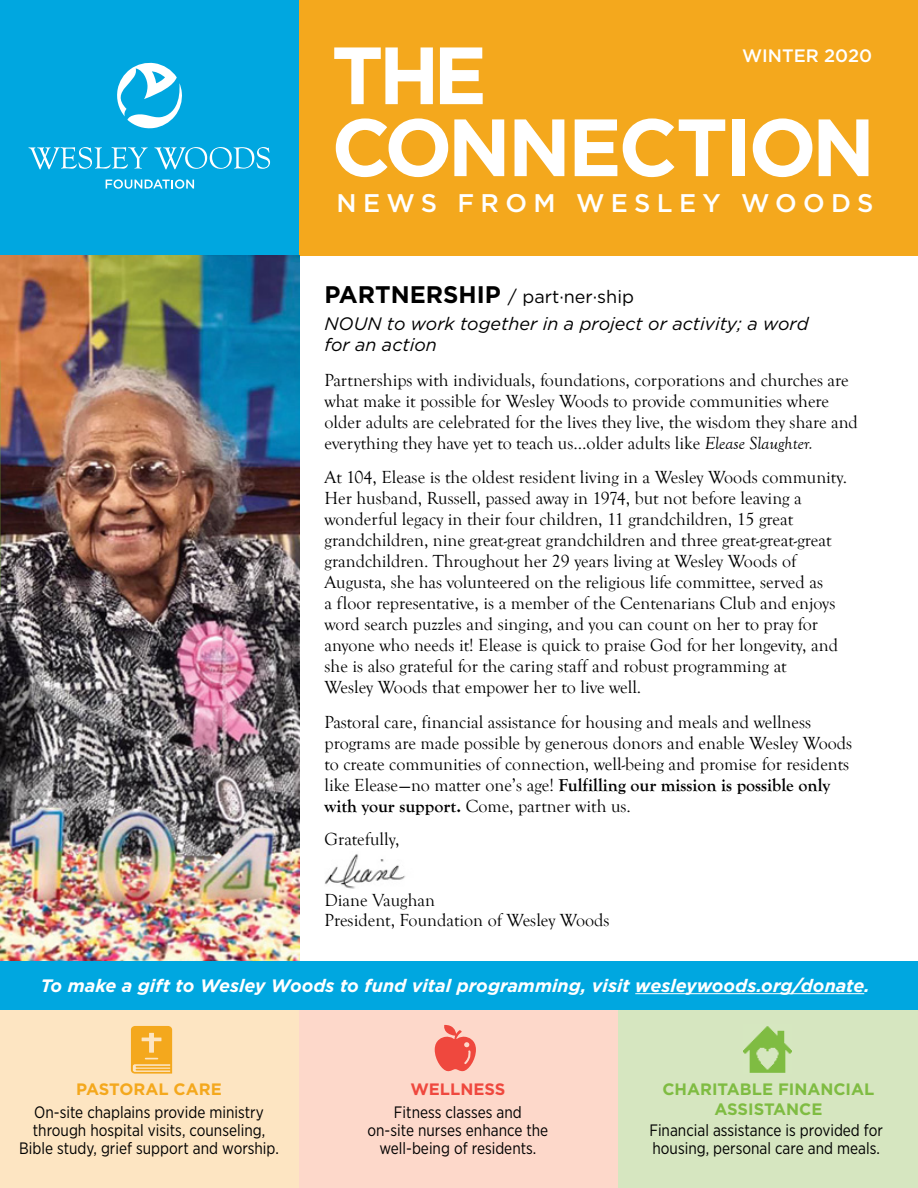
<style>
.page{position:relative;width:918px;height:1188px;background:#fff}
.page>*{position:absolute;margin:0;border:0;box-sizing:border-box;transform-origin:0 0}
.t1{font:700 81px/72px "Gotham";letter-spacing:-.04em;color:#fff}
.t2{font:500 25.5px "Gotham";letter-spacing:.25em;color:#fff}
.body_copy{font:18px/21px "Goudy Old Style T";color:#000}
.subtitle_to_header{font:italic 700 18px "Gotham";color:#fff}
.subtitle_to_header-2{font:italic 18px/21px "Gotham";color:#000}
.Headline_with_subtit{font:18px "Gotham";color:#000}
.t3{font:500 18px "Gotham";color:#fff}
.sidebar_body_black_1{font:16.5px/18px "Gotham Narrow";color:#000;text-align:center;scale:.95 1}
.sidebar_sub_centered{font:700 16.5px/19.5px "Gotham";color:#7fbc42;text-align:center}
.sidebar_sub_centered-2{font:700 16.5px "Gotham";color:#f4a81d}
.sidebar_sub_centered-3{font:700 16.5px "Gotham";color:#ef483e}
.s1{font-weight:700;font-size:24px}
.s2{font-style:italic}
.s3{font-weight:700}
</style>
<div class="page">
<div style="left:0;top:0;width:299px;height:255px;background:#00a7e0"></div>
<svg style="left:29px;top:147px;width:119px;height:23px"></svg>
<svg style="left:154px;top:147px;width:116px;height:23px"></svg>
<svg style="left:117px;top:63px;width:65px;height:66px"></svg>
<svg style="left:106px;top:179px;width:88px;height:10px"></svg>
<div style="left:299px;top:0;width:619px;height:255px;background:#f4a81d"></div>
<img style="left:324px;top:854px;width:82px;height:35px">
<img style="left:0;top:255px;width:299px;height:706px">
<div style="left:0;top:996px;width:299px;height:192px;background:#fde5c2"></div>
<div style="left:299px;top:967px;width:320px;height:221px;background:#fdd8ca"></div>
<div style="left:619px;top:967px;width:299px;height:221px;background:#d6e6c0"></div>
<img style="left:743px;top:1026px;width:49px;height:47px">
<svg style="left:435px;top:1025px;width:41px;height:47px"></svg>
<svg style="left:131px;top:1026px;width:41px;height:48px;background:#f5b33b"></svg>
<div style="left:0;top:961px;width:918px;height:49px;background:#00a7e0"></div>
<hr style="left:635px;top:993px;width:229px;height:1px;background:#fff">
<img style="left:0;top:566px;width:1px;height:321px">
<p class="t1" style="left:332px;top:39px;width:545px">THE<br>CONNECTION</p>
<p class="t3" style="left:742px;top:44px;width:132px">WINTER 2020</p>
<p class="t2" style="left:336px;top:187px;width:539px">NEWS FROM WESLEY WOODS</p>
<p class="Headline_with_subtit" style="left:324px;top:285px;width:311px"><span class="s1">PARTNERSHIP</span> / part·ner·ship</p>
<p class="subtitle_to_header-2" style="left:324px;top:313px;width:486px">NOUN to work together in a project or activity; a word for an action</p>
<p class="body_copy" style="left:324px;top:370px;width:535px">Partnerships with individuals, foundations, corporations and churches are what make it possible for Wesley Woods to provide communities where older adults are celebrated for the lives they live, the wisdom they share and everything they have yet to teach us…older adults like <span class="s2">Elease Slaughter.</span></p>
<p class="body_copy" style="left:324px;top:467px;width:524px">At 104, Elease is the oldest resident living in a Wesley Woods community.<br>Her husband, Russell, passed away in 1974, but not before leaving a wonderful legacy in their four children, 11 grandchildren, 15 great grandchildren, nine great-great grandchildren and three great-great-great grandchildren. Throughout her 29 years living at Wesley Woods of Augusta, she has volunteered on the religious life committee, served as<br>a floor representative, is a member of the Centenarians Club and enjoys word search puzzles and singing, and you can count on her to pray for anyone who needs it! Elease is quick to praise God for her longevity, and she is also grateful for the caring staff and robust programming at<br>Wesley Woods that empower her to live well.</p>
<p class="body_copy" style="left:324px;top:712px;width:529px">Pastoral care, financial assistance for housing and meals and wellness programs are made possible by generous donors and enable Wesley Woods to create communities of connection, well-being and promise for residents like Elease—no matter one’s age! <span class="s3">Fulfilling our mission is possible only with your support.</span> Come, partner with us.</p>
<p class="body_copy" style="left:324px;top:829px;width:77px">Gratefully,</p>
<p class="body_copy" style="left:324px;top:890px;width:287px;line-height:20.2px">Diane Vaughan<br>President, Foundation of Wesley Woods</p>
<p class="subtitle_to_header" style="left:41px;top:974px;width:831px">To make a gift to Wesley Woods to fund vital programming, visit wesleywoods.org/donate.</p>
<p class="sidebar_sub_centered-2" style="left:76px;top:1078px;width:147px">PASTORAL CARE</p>
<p class="sidebar_body_black_1" style="left:19px;top:1103px;width:275px">On-site chaplains provide ministry through hospital visits, counseling,<br>Bible study, grief support and worship.</p>
<p class="sidebar_sub_centered-3" style="left:410px;top:1078px;width:97px">WELLNESS</p>
<p class="sidebar_body_black_1" style="left:368px;top:1103px;width:192px">Fitness classes and<br>on-site nurses enhance the well-being of residents.</p>
<p class="sidebar_sub_centered" style="left:662px;top:1079px;width:214px">CHARITABLE FINANCIAL<br>ASSISTANCE</p>
<p class="sidebar_body_black_1" style="left:649px;top:1121px;width:247px;text-align:left">Financial assistance is provided for housing, personal care and meals.</p>
</div>
